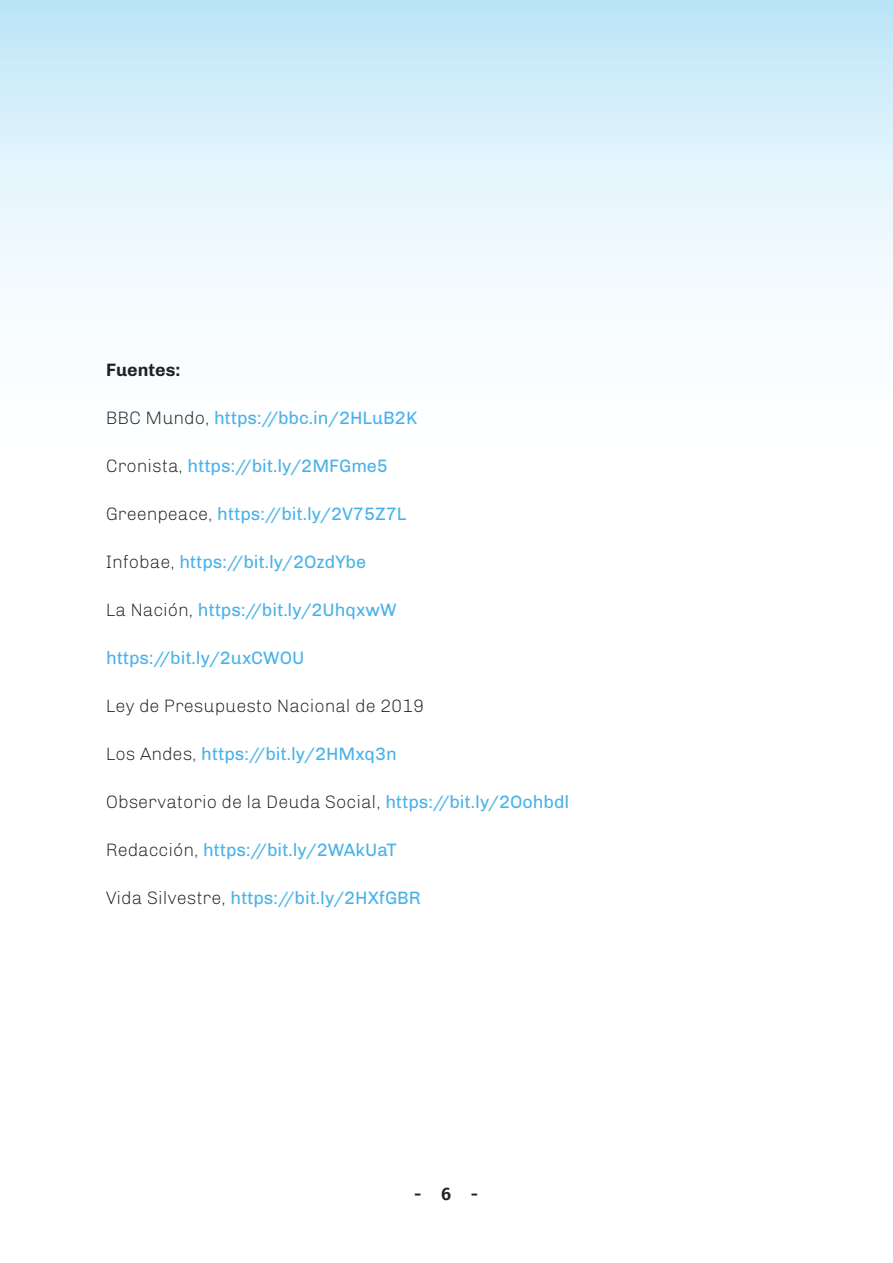
<style>
.page{position:relative;width:893px;height:1263px;background:#fff}
.page>*{position:absolute;margin:0;border:0;box-sizing:border-box;transform-origin:0 0}
.t1{font:18px "Chivo";color:#48b2e8}
.t2{font:300 18px "Chivo";color:#222}
.t3{font:700 18px "Chivo";color:#222}
.t4{font:600 18px "Fira Sans";color:#222}
.s1{font-weight:300;color:#222}
.s2{font-weight:400;color:#48b2e8}
</style>
<div class="page">
<svg style="left:0;top:0;width:893px;height:293px"></svg>
<p class="t3" style="left:106px;top:359px;width:76px">Fuentes:</p>
<p class="t1" style="left:106px;top:407px;width:313px"><span class="s1">BBC Mundo,</span> https://bbc.in/2HLuB2K</p>
<p class="t1" style="left:106px;top:455px;width:283px"><span class="s1">Cronista,</span> https://bit.ly/2MFGme5</p>
<p class="t1" style="left:106px;top:503px;width:302px"><span class="s1">Greenpeace,</span> https://bit.ly/2V75Z7L</p>
<p class="t1" style="left:106px;top:551px;width:262px"><span class="s1">Infobae,</span> https://bit.ly/2OzdYbe</p>
<p class="t1" style="left:106px;top:599px;width:292px"><span class="s1">La Nación,</span> https://bit.ly/2UhqxwW</p>
<p class="t1" style="left:106px;top:647px;width:200px">https://bit.ly/2uxCWOU</p>
<p class="t2" style="left:106px;top:695px;width:320px">Ley de Presupuesto Nacional de 2019</p>
<p class="t1" style="left:106px;top:743px;width:292px"><span class="s1">Los Andes,</span> https://bit.ly/2HMxq3n</p>
<p class="t2" style="left:106px;top:791px;width:465px">Observatorio de la Deuda Social, <span class="s2">https://bit.ly/2Oohbdl</span></p>
<p class="t1" style="left:106px;top:839px;width:292px"><span class="s1">Redacción,</span> https://bit.ly/2WAkUaT</p>
<p class="t1" style="left:106px;top:887px;width:316px"><span class="s1">Vida Silvestre,</span> https://bit.ly/2HXfGBR</p>
<p class="t4" style="left:414px;top:1178px;width:65px">- 6 -</p>
</div>
